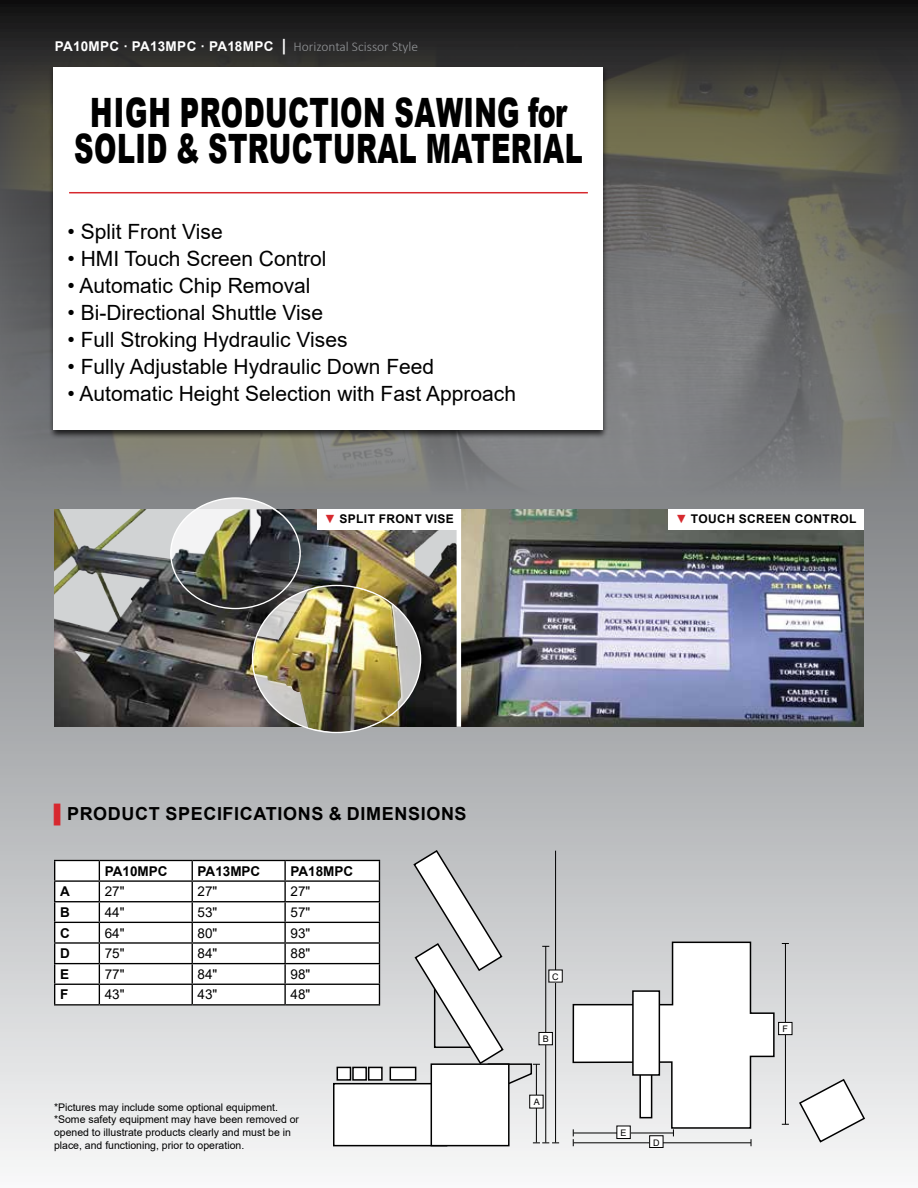
<style>
.page{position:relative;width:918px;height:1188px;background:#fff}
.page>*{position:absolute;margin:0;border:0;box-sizing:border-box;transform-origin:0 0}
.t1{font:900 40.5px/36px "Arial";letter-spacing:.015em;color:#000;text-align:center;scale:.67 1}
.t2{font:21px "Arial";color:#000}
.t3{font:700 18px "Arial";letter-spacing:.035em;color:#000}
.t4{font:13.5px "Arial";color:#000}
.t5{font:700 13.5px "Arial";letter-spacing:.02em;color:#fff}
.t6{font:700 13.5px "Arial";color:#000}
.t7{font:700 12px "Arial";letter-spacing:.035em;color:#000}
.t8{font:10.5px/12.6px "Arial";color:#000}
.t9{font:9px "Arial";color:#000}
.s1{font-weight:900;font-size:16.8px}
.s2{font-family:"Calibri";font-weight:300;color:#939598}
.s3{color:#d7292e}
.s4{color:#d7282f}
</style>
<div class="page">
<img style="left:0;top:496px;width:918px;height:671px">
<img style="left:0;top:0;width:918px;height:496px">
<div style="left:48px;top:65px;width:561px;height:374px;background:#000;opacity:.75"></div>
<div style="left:54px;top:68px;width:549px;height:362px;background:#fff"></div>
<div style="left:334px;top:1084px;width:113px;height:62px;background:#fff"></div>
<div style="left:333px;top:1083px;width:114px;height:63px;border:2px solid #000"></div>
<div style="left:431px;top:1064px;width:78px;height:82px;background:#fff"></div>
<div style="left:431px;top:1063px;width:79px;height:83px;border:2px solid #000"></div>
<svg style="left:798px;top:1078px;width:68px;height:66px"></svg>
<div style="left:337px;top:1067px;width:13px;height:13px;background:#fff"></div>
<div style="left:337px;top:1067px;width:14px;height:14px;border:2px solid #000"></div>
<div style="left:353px;top:1067px;width:13px;height:13px;background:#fff"></div>
<div style="left:352px;top:1067px;width:15px;height:14px;border:2px solid #000"></div>
<div style="left:369px;top:1067px;width:13px;height:13px;background:#fff"></div>
<div style="left:368px;top:1067px;width:15px;height:14px;border:2px solid #000"></div>
<div style="left:390px;top:1067px;width:26px;height:13px;background:#fff"></div>
<div style="left:390px;top:1067px;width:26px;height:14px;border:2px solid #000"></div>
<hr style="left:536px;top:1064px;width:1px;height:78px;background:#000">
<svg style="left:412px;top:849px;width:137px;height:237px"></svg>
<hr style="left:545px;top:946px;width:1px;height:197px;background:#000">
<svg style="left:533px;top:1142px;width:26px;height:1px"></svg>
<hr style="left:555px;top:851px;width:1px;height:292px;background:#000">
<svg style="left:572px;top:941px;width:203px;height:205px"></svg>
<hr style="left:574px;top:1142px;width:177px;height:1px;background:#000">
<hr style="left:785px;top:944px;width:1px;height:180px;background:#000">
<div style="left:530px;top:1095px;width:13px;height:13px;background:#fff"></div>
<div style="left:529px;top:1095px;width:15px;height:13px;border:1px solid #000"></div>
<div style="left:539px;top:1032px;width:13px;height:13px;background:#fff"></div>
<div style="left:539px;top:1032px;width:14px;height:13px;border:1px solid #000"></div>
<div style="left:549px;top:970px;width:13px;height:12px;background:#fff"></div>
<div style="left:617px;top:1126px;width:13px;height:13px;background:#fff"></div>
<div style="left:616px;top:1126px;width:15px;height:13px;border:1px solid #000"></div>
<div style="left:650px;top:1136px;width:13px;height:12px;background:#fff"></div>
<div style="left:649px;top:1135px;width:14px;height:13px;border:1px solid #000"></div>
<div style="left:779px;top:1022px;width:13px;height:13px;background:#fff"></div>
<div style="left:778px;top:1022px;width:14px;height:13px;border:1px solid #000"></div>
<img style="left:461px;top:509px;width:403px;height:218px">
<hr style="left:69px;top:192px;width:519px;height:1px;background:#d7292e">
<img style="left:54px;top:509px;width:403px;height:218px">
<svg style="left:171px;top:498px;width:129px;height:111px"></svg>
<img style="left:170px;top:509px;width:130px;height:100px">
<svg style="left:253px;top:585px;width:168px;height:148px"></svg>
<img style="left:252px;top:586px;width:149px;height:147px">
<div style="left:317px;top:509px;width:144px;height:20px;background:#fff"></div>
<div style="left:669px;top:509px;width:195px;height:21px;background:#fff"></div>
<svg style="left:55px;top:861px;width:324px;height:143px"></svg>
<hr style="left:54px;top:860px;width:45px;height:1px;background:#000">
<hr style="left:99px;top:860px;width:93px;height:1px;background:#000">
<hr style="left:192px;top:860px;width:93px;height:1px;background:#000">
<hr style="left:285px;top:860px;width:95px;height:1px;background:#000">
<hr style="left:54px;top:880px;width:45px;height:2px;background:#000">
<hr style="left:99px;top:880px;width:93px;height:2px;background:#000">
<hr style="left:192px;top:880px;width:93px;height:2px;background:#000">
<hr style="left:285px;top:880px;width:95px;height:2px;background:#000">
<svg style="left:284px;top:861px;width:2px;height:40px"></svg>
<hr style="left:54px;top:901px;width:45px;height:1px;background:#000">
<hr style="left:99px;top:901px;width:93px;height:1px;background:#000">
<hr style="left:192px;top:901px;width:93px;height:1px;background:#000">
<hr style="left:285px;top:901px;width:95px;height:1px;background:#000">
<hr style="left:284px;top:902px;width:2px;height:20px;background:#000">
<hr style="left:54px;top:922px;width:45px;height:1px;background:#000">
<hr style="left:99px;top:922px;width:93px;height:1px;background:#000">
<hr style="left:192px;top:922px;width:93px;height:1px;background:#000">
<hr style="left:285px;top:922px;width:95px;height:1px;background:#000">
<hr style="left:54px;top:942px;width:45px;height:2px;background:#000">
<hr style="left:99px;top:942px;width:93px;height:2px;background:#000">
<hr style="left:192px;top:942px;width:93px;height:2px;background:#000">
<hr style="left:285px;top:942px;width:95px;height:2px;background:#000">
<svg style="left:284px;top:923px;width:2px;height:40px"></svg>
<hr style="left:54px;top:963px;width:45px;height:1px;background:#000">
<hr style="left:99px;top:963px;width:93px;height:1px;background:#000">
<hr style="left:192px;top:963px;width:93px;height:1px;background:#000">
<hr style="left:285px;top:963px;width:95px;height:1px;background:#000">
<hr style="left:284px;top:964px;width:2px;height:20px;background:#000">
<hr style="left:54px;top:984px;width:45px;height:1px;background:#000">
<svg style="left:54px;top:861px;width:1px;height:143px"></svg>
<hr style="left:99px;top:984px;width:93px;height:1px;background:#000">
<svg style="left:99px;top:861px;width:1px;height:143px"></svg>
<hr style="left:192px;top:984px;width:93px;height:1px;background:#000">
<svg style="left:192px;top:861px;width:1px;height:143px"></svg>
<hr style="left:285px;top:984px;width:95px;height:1px;background:#000">
<svg style="left:284px;top:985px;width:2px;height:19px"></svg>
<svg style="left:379px;top:861px;width:1px;height:143px"></svg>
<hr style="left:54px;top:1004px;width:45px;height:2px;background:#000">
<hr style="left:99px;top:1004px;width:93px;height:2px;background:#000">
<hr style="left:192px;top:1004px;width:93px;height:2px;background:#000">
<hr style="left:285px;top:1004px;width:95px;height:2px;background:#000">
<hr style="left:457px;top:509px;width:4px;height:218px;background:#fff">
<p class="t5" style="left:55px;top:36px;width:365px">PA10MPC · PA13MPC · PA18MPC <span class="s1">|</span> <span class="s2">Horizontal Scissor Style</span></p>
<h1 class="t1" style="left:74px;top:94px;width:760px">HIGH PRODUCTION SAWING for<br>SOLID &amp; STRUCTURAL MATERIAL</h1>
<p class="t2" style="left:68px;top:217px;width:157px">• Split Front Vise</p>
<p class="t2" style="left:68px;top:244px;width:261px">• HMI Touch Screen Control</p>
<p class="t2" style="left:68px;top:271px;width:245px">• Automatic Chip Removal</p>
<p class="t2" style="left:68px;top:298px;width:257px">• Bi-Directional Shuttle Vise</p>
<p class="t2" style="left:68px;top:325px;width:282px">• Full Stroking Hydraulic Vises</p>
<p class="t2" style="left:68px;top:352px;width:368px">• Fully Adjustable Hydraulic Down Feed</p>
<p class="t2" style="left:68px;top:379px;width:450px">• Automatic Height Selection with Fast Approach</p>
<p class="t7" style="left:324px;top:510px;width:131px"><span class="s3">▼</span> SPLIT FRONT VISE</p>
<p class="t7" style="left:676px;top:510px;width:183px"><span class="s3">▼</span> TOUCH SCREEN CONTROL</p>
<p class="t3" style="left:54px;top:800px;width:414px"><span class="s4">▌</span>PRODUCT SPECIFICATIONS &amp; DIMENSIONS</p>
<p class="t6" style="left:105px;top:861px;width:64px">PA10MPC</p>
<p class="t6" style="left:198px;top:861px;width:64px">PA13MPC</p>
<p class="t6" style="left:291px;top:861px;width:64px">PA18MPC</p>
<p class="t6" style="left:60px;top:882px;width:11px">A</p>
<p class="t4" style="left:105px;top:882px;width:21px">27"</p>
<p class="t4" style="left:198px;top:882px;width:21px">27"</p>
<p class="t4" style="left:291px;top:882px;width:21px">27"</p>
<p class="t6" style="left:60px;top:903px;width:11px">B</p>
<p class="t4" style="left:105px;top:903px;width:21px">44"</p>
<p class="t4" style="left:198px;top:903px;width:21px">53"</p>
<p class="t4" style="left:291px;top:903px;width:21px">57"</p>
<p class="t6" style="left:60px;top:923px;width:11px">C</p>
<p class="t4" style="left:105px;top:924px;width:21px">64"</p>
<p class="t4" style="left:198px;top:924px;width:21px">80"</p>
<p class="t4" style="left:291px;top:924px;width:21px">93"</p>
<p class="t6" style="left:60px;top:944px;width:11px">D</p>
<p class="t4" style="left:105px;top:944px;width:21px">75"</p>
<p class="t4" style="left:198px;top:944px;width:21px">84"</p>
<p class="t4" style="left:291px;top:944px;width:21px">88"</p>
<p class="t6" style="left:60px;top:965px;width:11px">E</p>
<p class="t4" style="left:105px;top:965px;width:21px">77"</p>
<p class="t4" style="left:198px;top:965px;width:21px">84"</p>
<p class="t4" style="left:291px;top:965px;width:21px">98"</p>
<p class="t6" style="left:60px;top:985px;width:10px">F</p>
<p class="t4" style="left:105px;top:985px;width:21px">43"</p>
<p class="t4" style="left:198px;top:985px;width:21px">43"</p>
<p class="t4" style="left:291px;top:985px;width:21px">48"</p>
<p class="t8" style="left:54px;top:1101px;width:247px">*Pictures may include some optional equipment. *Some safety equipment may have been removed or opened to illustrate products clearly and must be in place, and functioning, prior to operation.</p>
<p class="t9" style="left:552px;top:971px;width:8px">C</p>
<p class="t9" style="left:543px;top:1033px;width:8px">B</p>
<p class="t9" style="left:534px;top:1096px;width:8px">A</p>
<p class="t9" style="left:621px;top:1127px;width:8px">E</p>
<p class="t9" style="left:653px;top:1136px;width:8px">D</p>
<p class="t9" style="left:783px;top:1023px;width:7px">F</p>
</div>
